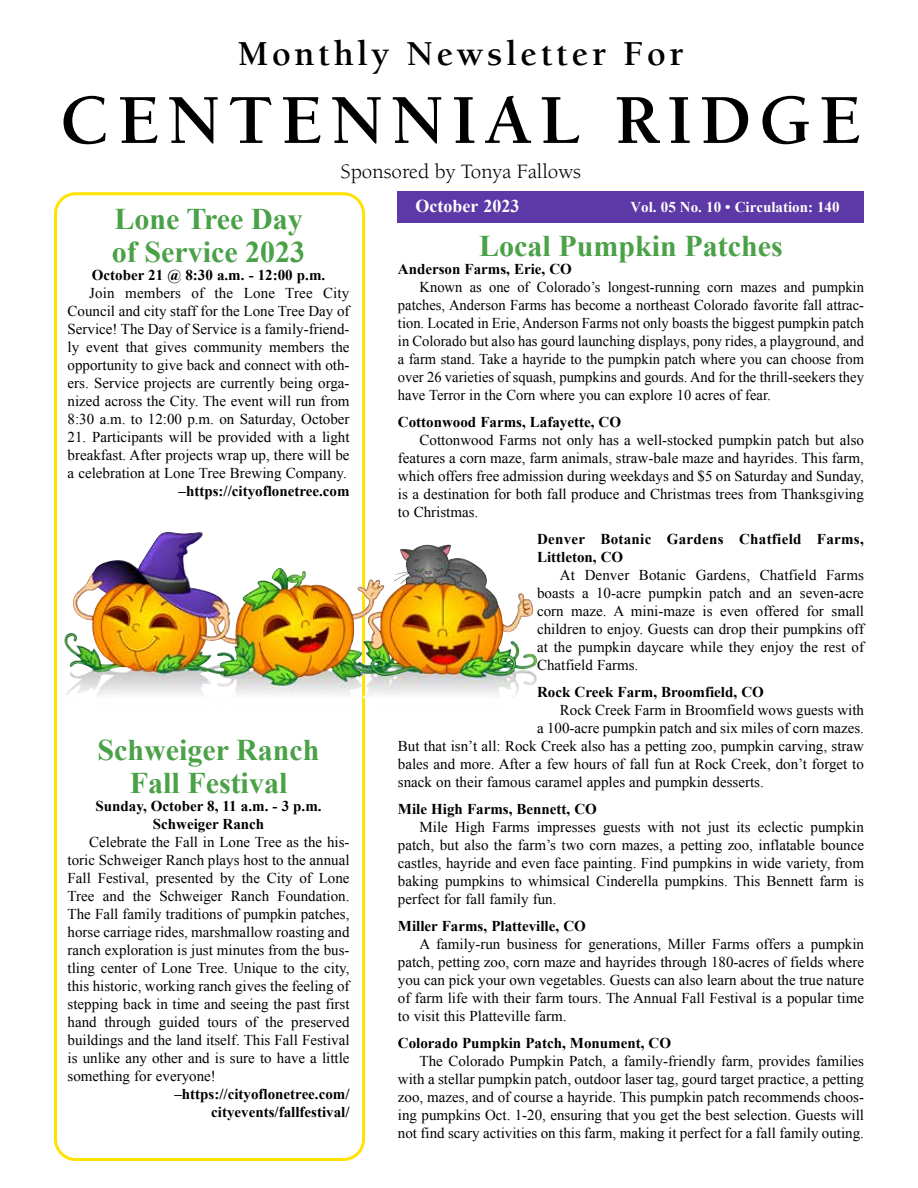
<style>
.page{position:relative;width:918px;height:1188px;background:#fff}
.page>*{position:absolute;margin:0;border:0;box-sizing:border-box;transform-origin:0 0}
.t1{font:700 72px "Berkeley";letter-spacing:.1em;color:#000}
.t2{font:700 36px "Berkeley";letter-spacing:.1em;color:#000}
.t3{font:700 30px/33px "Times New Roman";color:#4aa147}
.t4{font:21px "Berkeley";color:#000}
.t5{font:700 18px "Times New Roman";color:#fff}
.t6{font:15px/18px "Times New Roman";color:#000;text-align:justify}
.t7{font:700 15px/18px "Times New Roman";color:#000;text-align:center}
.t8{font:700 15px/18px "Times New Roman";letter-spacing:.02em;color:#000}
.t9{font:700 15px "Times New Roman";color:#fff}
</style>
<div class="page">
<div style="left:397px;top:192px;width:467px;height:31px;background:#5d39a7"></div>
<div style="left:54px;top:192px;width:311px;height:969px;border:3px solid #ffe200;border-radius:20px"></div>
<img style="left:64px;top:533px;width:444px;height:175px">
<h2 class="t2" style="left:238px;top:34px;width:447px">Monthly Newsletter For</h2>
<h1 class="t1" style="left:60px;top:82px;width:804px">CENTENNIAL RIDGE</h1>
<h3 class="t4" style="left:341px;top:160px;width:242px">Sponsored by Tonya Fallows</h3>
<h3 class="t3" style="left:112px;top:202px;width:195px">Lone Tree Day of Service 2023</h3>
<p class="t7" style="left:92px;top:266px;width:235px">October 21 @ 8:30 a.m. - 12:00 p.m.</p>
<p class="t6" style="left:68px;top:284px;width:283px;text-indent:22px">Join members of the Lone Tree City Council and city staff for the Lone Tree Day of Service! The Day of Service is a family-friend&shy;ly event that gives community members the opportunity to give back and connect with oth&shy;ers. Service projects are currently being orga&shy;nized across the City. The event will run from 8:30 a.m. to 12:00 p.m. on Saturday, October</p>
<p class="t6" style="left:68px;top:428px;width:283px">21. Participants will be provided with a light breakfast. After projects wrap up, there will be a celebration at Lone Tree Brewing Company.</p>
<p class="t7" style="left:179px;top:482px;width:172px">–https://cityoflonetree.com</p>
<h3 class="t3" style="left:98px;top:733px;width:223px;text-align:center">Schweiger Ranch<br>Fall Festival</h3>
<p class="t7" style="left:96px;top:797px;width:228px">Sunday, October 8, 11 a.m. - 3 p.m.<br>Schweiger Ranch</p>
<p class="t6" style="left:68px;top:833px;width:283px;text-indent:22px">Celebrate the Fall in Lone Tree as the his&shy;toric Schweiger Ranch plays host to the annual Fall Festival, presented by the City of Lone Tree and the Schweiger Ranch Foundation.<br>The Fall family traditions of pumpkin patches, horse carriage rides, marshmallow roasting and ranch exploration is just minutes from the bus&shy;tling center of Lone Tree. Unique to the city, this historic, working ranch gives the feeling of stepping back in time and seeing the past first hand through guided tours of the preserved buildings and the land itself. This Fall Festival is unlike any other and is sure to have a little something for everyone!</p>
<p class="t7" style="left:174px;top:1085px;width:177px;text-align:right">–https://cityoflonetree.com/ cityevents/fallfestival/</p>
<p class="t5" style="left:416px;top:194px;width:105px">October 2023</p>
<p class="t9" style="left:630px;top:197px;width:211px">Vol. 05 No. 10 • Circulation: 140</p>
<h3 class="t3" style="left:479px;top:228px;width:305px">Local Pumpkin Patches</h3>
<p class="t7" style="left:398px;top:259px;width:176px">Anderson Farms, Erie, CO</p>
<p class="t6" style="left:398px;top:278px;width:468px;text-indent:22px">Known as one of Colorado’s longest-running corn mazes and pumpkin patches, Anderson Farms has become a northeast Colorado favorite fall attrac&shy;tion. Located in Erie, Anderson Farms not only boasts the biggest pumpkin patch in Colorado but also has gourd launching displays, pony rides, a playground, and a farm stand. Take a hayride to the pumpkin patch where you can choose from over 26 varieties of squash, pumpkins and gourds. And for the thrill-seekers they have Terror in the Corn where you can explore 10 acres of fear.</p>
<p class="t7" style="left:398px;top:412px;width:225px">Cottonwood Farms, Lafayette, CO</p>
<p class="t6" style="left:398px;top:431px;width:468px;text-indent:22px">Cottonwood Farms not only has a well-stocked pumpkin patch but also features a corn maze, farm animals, straw-bale maze and hayrides. This farm, which offers free admission during weekdays and $5 on Saturday and Sunday, is a destination for both fall produce and Christmas trees from Thanksgiving to Christmas.</p>
<p class="t8" style="left:537px;top:529px;width:328px">Denver Botanic Gardens Chatfield Farms,<br>Littleton, CO</p>
<p class="t6" style="left:537px;top:566px;width:328px;text-indent:23px">At Denver Botanic Gardens, Chatfield Farms boasts a 10-acre pumpkin patch and an seven-acre corn maze. A mini-maze is even offered for small children to enjoy. Guests can drop their pumpkins off at the pumpkin daycare while they enjoy the rest of Chatfield Farms.</p>
<p class="t7" style="left:537px;top:682px;width:228px">Rock Creek Farm, Broomfield, CO</p>
<p class="t6" style="left:560px;top:701px;width:306px">Rock Creek Farm in Broomfield wows guests with</p>
<p class="t6" style="left:537px;top:719px;width:328px">a 100-acre pumpkin patch and six miles of corn mazes.</p>
<p class="t6" style="left:398px;top:737px;width:468px">But that isn’t all: Rock Creek also has a petting zoo, pumpkin carving, straw</p>
<p class="t6" style="left:398px;top:755px;width:467px">bales and more. After a few hours of fall fun at Rock Creek, don’t forget to</p>
<p class="t6" style="left:398px;top:773px;width:367px">snack on their famous caramel apples and pumpkin desserts.</p>
<p class="t7" style="left:398px;top:799px;width:200px">Mile High Farms, Bennett, CO</p>
<p class="t6" style="left:398px;top:818px;width:468px;text-indent:22px">Mile High Farms impresses guests with not just its eclectic pumpkin patch, but also the farm’s two corn mazes, a petting zoo, inflatable bounce castles, hayride and even face painting. Find pumpkins in wide variety, from baking pumpkins to whimsical Cinderella pumpkins. This Bennett farm is perfect for fall family fun.</p>
<p class="t7" style="left:398px;top:916px;width:189px">Miller Farms, Platteville, CO</p>
<p class="t6" style="left:398px;top:935px;width:468px;text-indent:22px">A family-run business for generations, Miller Farms offers a pumpkin patch, petting zoo, corn maze and hayrides through 180-acres of fields where you can pick your own vegetables. Guests can also learn about the true nature of farm life with their farm tours. The Annual Fall Festival is a popular time to visit this Platteville farm.</p>
<p class="t7" style="left:398px;top:1033px;width:275px">Colorado Pumpkin Patch, Monument, CO</p>
<p class="t6" style="left:398px;top:1052px;width:468px;text-indent:22px">The Colorado Pumpkin Patch, a family-friendly farm, provides families with a stellar pumpkin patch, outdoor laser tag, gourd target practice, a petting zoo, mazes, and of course a hayride. This pumpkin patch recommends choos&shy;ing pumpkins Oct. 1-20, ensuring that you get the best selection. Guests will not find scary activities on this farm, making it perfect for a fall family outing.</p>
</div>
